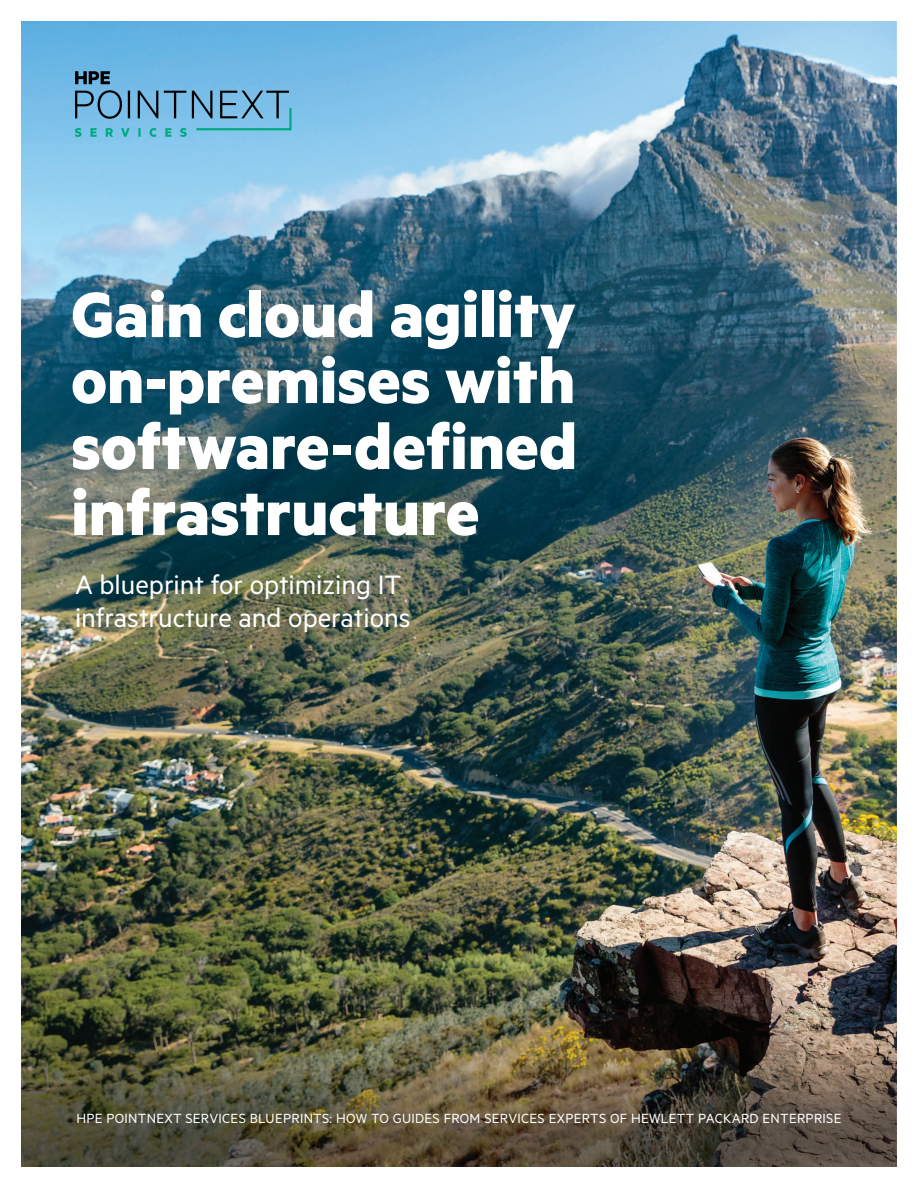
<style>
.page{position:relative;width:918px;height:1188px;background:#fff}
.page>*{position:absolute;margin:0;border:0;box-sizing:border-box;transform-origin:0 0}
.Cover_Title_MetricHP{font:700 72px/66px "Metric HPE";color:#fff;text-align:justify}
.Cover_Subhead_Metric{font:30px/33px "Metric HPE";color:#fff}
.Cover_Credits_Metric{font:15px "Metric HPE";letter-spacing:.02em;color:#fff}
</style>
<div class="page">
<img style="left:22px;top:22px;width:874px;height:1144px">
<svg style="left:75px;top:71px;width:217px;height:66px;background:#67a9cb"></svg>
<p class="Cover_Title_MetricHP" style="left:71px;top:279px;width:507px">Gain cloud agility on‑premises with software-defined infrastructure</p>
<p class="Cover_Subhead_Metric" style="left:75px;top:567px;width:337px">A blueprint for optimizing IT infrastructure and operations</p>
<p class="Cover_Credits_Metric" style="left:77px;top:1109px;width:766px">HPE POINTNEXT SERVICES BLUEPRINTS: HOW TO GUIDES FROM SERVICES EXPERTS OF HEWLETT PACKARD ENTERPRISE</p>
</div>
